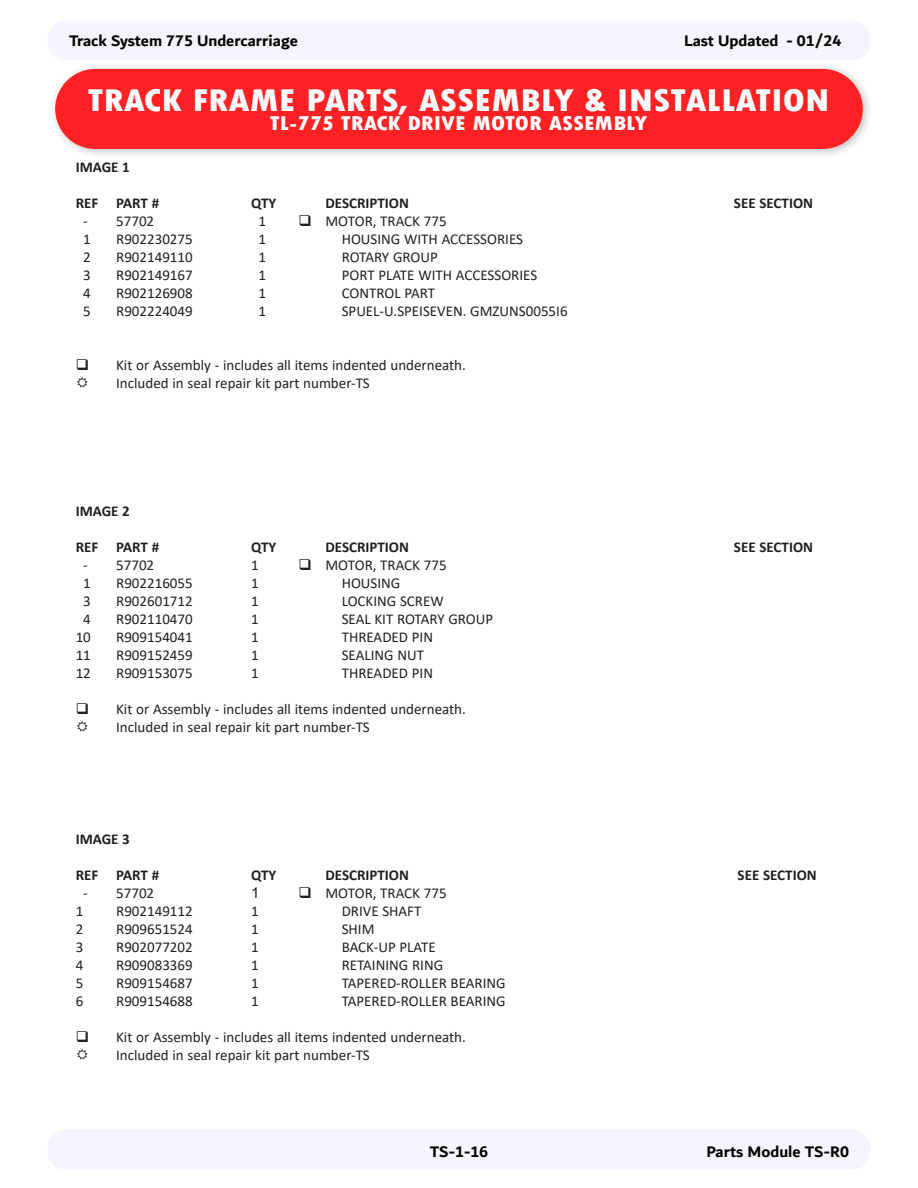
<style>
.page{position:relative;width:918px;height:1188px;background:#fff}
.page>*{position:absolute;margin:0;border:0;box-sizing:border-box;transform-origin:0 0}
.Heading_-_Parts_List{font:800 condensed 33px "Tw Cen";color:#fff;scale:1.2 1}
.Heading_-_Parts_List-2{font:800 condensed 21px "Tw Cen";color:#fff;scale:1.2 1}
.t1{font:700 16.5px "Dubai";color:#040503}
.t2{font:15px "Calibri";color:#231f20}
.t3{font:700 15px "Calibri";color:#231f20}
.t4{font:15px "Arial";color:#231f20}
</style>
<div class="page">
<div style="left:48px;top:21px;width:822px;height:39px;background:#f6f5ff;border-radius:18px"></div>
<div style="left:48px;top:1130px;width:822px;height:40px;background:#f6f5ff;border-radius:18px"></div>
<div style="left:49px;top:63px;width:824px;height:96px;background:#231f20;opacity:.28"></div>
<div style="left:55px;top:69px;width:808px;height:80px;background:#ff2124;border-radius:40px"></div>
<p class="t1" style="left:69px;top:31px;width:230px">Track System 775 Undercarriage</p>
<p class="t1" style="left:684px;top:31px;width:159px">Last Updated - 01/24</p>
<p class="Heading_-_Parts_List" style="left:88px;top:80px;width:620px">TRACK FRAME PARTS, ASSEMBLY &amp; INSTALLATION</p>
<p class="Heading_-_Parts_List-2" style="left:270px;top:111px;width:316px">TL-775 TRACK DRIVE MOTOR ASSEMBLY</p>
<p class="t3" style="left:76px;top:157px;width:56px">IMAGE 1</p>
<p class="t3" style="left:76px;top:193px;width:85px">REF PART #</p>
<p class="t3" style="left:251px;top:193px;width:27px">QTY</p>
<p class="t3" style="left:326px;top:193px;width:85px">DESCRIPTION</p>
<p class="t3" style="left:734px;top:193px;width:81px">SEE SECTION</p>
<p class="t2" style="left:83px;top:211px;width:73px">- 57702</p>
<p class="t2" style="left:259px;top:211px;width:9px">1</p>
<p class="t2" style="left:298px;top:211px;width:150px">❑ MOTOR, TRACK 775</p>
<p class="t2" style="left:83px;top:229px;width:9px">1</p>
<p class="t2" style="left:116px;top:229px;width:78px">R902230275</p>
<p class="t2" style="left:259px;top:229px;width:9px">1</p>
<p class="t2" style="left:342px;top:229px;width:183px">HOUSING WITH ACCESSORIES</p>
<p class="t2" style="left:83px;top:247px;width:9px">2</p>
<p class="t2" style="left:116px;top:247px;width:78px">R902149110</p>
<p class="t2" style="left:259px;top:247px;width:9px">1</p>
<p class="t2" style="left:342px;top:247px;width:98px">ROTARY GROUP</p>
<p class="t2" style="left:83px;top:265px;width:9px">3</p>
<p class="t2" style="left:116px;top:265px;width:78px">R902149167</p>
<p class="t2" style="left:259px;top:265px;width:9px">1</p>
<p class="t2" style="left:342px;top:265px;width:197px">PORT PLATE WITH ACCESSORIES</p>
<p class="t2" style="left:83px;top:283px;width:9px">4</p>
<p class="t2" style="left:116px;top:283px;width:78px">R902126908</p>
<p class="t2" style="left:259px;top:283px;width:9px">1</p>
<p class="t2" style="left:342px;top:283px;width:95px">CONTROL PART</p>
<p class="t2" style="left:83px;top:301px;width:9px">5</p>
<p class="t2" style="left:116px;top:301px;width:78px">R902224049</p>
<p class="t2" style="left:259px;top:301px;width:9px">1</p>
<p class="t2" style="left:342px;top:301px;width:227px">SPUEL-U.SPEISEVEN. GMZUNS0055I6</p>
<p class="t2" style="left:76px;top:355px;width:392px">❑ Kit or Assembly - includes all items indented underneath.</p>
<p class="t2" style="left:116px;top:373px;width:255px">Included in seal repair kit part number-TS</p>
<p class="t3" style="left:76px;top:500px;width:56px">IMAGE 2</p>
<p class="t3" style="left:76px;top:536px;width:85px">REF PART #</p>
<p class="t3" style="left:251px;top:536px;width:27px">QTY</p>
<p class="t3" style="left:326px;top:536px;width:85px">DESCRIPTION</p>
<p class="t3" style="left:734px;top:536px;width:81px">SEE SECTION</p>
<p class="t2" style="left:83px;top:555px;width:73px">- 57702</p>
<p class="t2" style="left:251px;top:555px;width:9px">1</p>
<p class="t2" style="left:298px;top:555px;width:150px">❑ MOTOR, TRACK 775</p>
<p class="t2" style="left:83px;top:573px;width:9px">1</p>
<p class="t2" style="left:116px;top:573px;width:78px">R902216055</p>
<p class="t2" style="left:251px;top:573px;width:9px">1</p>
<p class="t2" style="left:342px;top:573px;width:60px">HOUSING</p>
<p class="t2" style="left:83px;top:591px;width:9px">3</p>
<p class="t2" style="left:116px;top:591px;width:78px">R902601712</p>
<p class="t2" style="left:251px;top:591px;width:9px">1</p>
<p class="t2" style="left:342px;top:591px;width:104px">LOCKING SCREW</p>
<p class="t2" style="left:83px;top:609px;width:9px">4</p>
<p class="t2" style="left:116px;top:609px;width:78px">R902110470</p>
<p class="t2" style="left:251px;top:609px;width:9px">1</p>
<p class="t2" style="left:342px;top:609px;width:153px">SEAL KIT ROTARY GROUP</p>
<p class="t2" style="left:76px;top:627px;width:17px">10</p>
<p class="t2" style="left:116px;top:627px;width:78px">R909154041</p>
<p class="t2" style="left:251px;top:627px;width:9px">1</p>
<p class="t2" style="left:342px;top:627px;width:93px">THREADED PIN</p>
<p class="t2" style="left:76px;top:645px;width:17px">11</p>
<p class="t2" style="left:116px;top:645px;width:78px">R909152459</p>
<p class="t2" style="left:251px;top:645px;width:9px">1</p>
<p class="t2" style="left:342px;top:645px;width:84px">SEALING NUT</p>
<p class="t2" style="left:76px;top:663px;width:17px">12</p>
<p class="t2" style="left:116px;top:663px;width:78px">R909153075</p>
<p class="t2" style="left:251px;top:663px;width:9px">1</p>
<p class="t2" style="left:342px;top:663px;width:93px">THREADED PIN</p>
<p class="t2" style="left:76px;top:699px;width:392px">❑ Kit or Assembly - includes all items indented underneath.</p>
<p class="t2" style="left:116px;top:717px;width:255px">Included in seal repair kit part number-TS</p>
<p class="t3" style="left:76px;top:829px;width:56px">IMAGE 3</p>
<p class="t3" style="left:76px;top:865px;width:85px">REF PART #</p>
<p class="t3" style="left:251px;top:865px;width:27px">QTY</p>
<p class="t3" style="left:326px;top:865px;width:85px">DESCRIPTION</p>
<p class="t3" style="left:738px;top:865px;width:81px">SEE SECTION</p>
<p class="t2" style="left:83px;top:883px;width:73px">- 57702</p>
<p class="t4" style="left:251px;top:883px;width:10px">1</p>
<p class="t2" style="left:298px;top:883px;width:150px">❑ MOTOR, TRACK 775</p>
<p class="t2" style="left:76px;top:901px;width:9px">1</p>
<p class="t2" style="left:116px;top:901px;width:78px">R902149112</p>
<p class="t2" style="left:251px;top:901px;width:9px">1</p>
<p class="t2" style="left:342px;top:901px;width:81px">DRIVE SHAFT</p>
<p class="t2" style="left:76px;top:919px;width:9px">2</p>
<p class="t2" style="left:116px;top:919px;width:78px">R909651524</p>
<p class="t2" style="left:251px;top:919px;width:9px">1</p>
<p class="t2" style="left:342px;top:919px;width:34px">SHIM</p>
<p class="t2" style="left:76px;top:937px;width:9px">3</p>
<p class="t2" style="left:116px;top:937px;width:78px">R902077202</p>
<p class="t2" style="left:251px;top:937px;width:9px">1</p>
<p class="t2" style="left:342px;top:937px;width:96px">BACK-UP PLATE</p>
<p class="t2" style="left:76px;top:955px;width:9px">4</p>
<p class="t2" style="left:116px;top:955px;width:78px">R909083369</p>
<p class="t2" style="left:251px;top:955px;width:9px">1</p>
<p class="t2" style="left:342px;top:955px;width:103px">RETAINING RING</p>
<p class="t2" style="left:76px;top:973px;width:9px">5</p>
<p class="t2" style="left:116px;top:973px;width:78px">R909154687</p>
<p class="t2" style="left:251px;top:973px;width:9px">1</p>
<p class="t2" style="left:342px;top:973px;width:166px">TAPERED-ROLLER BEARING</p>
<p class="t2" style="left:76px;top:991px;width:9px">6</p>
<p class="t2" style="left:116px;top:991px;width:78px">R909154688</p>
<p class="t2" style="left:251px;top:991px;width:9px">1</p>
<p class="t2" style="left:342px;top:991px;width:166px">TAPERED-ROLLER BEARING</p>
<p class="t2" style="left:76px;top:1027px;width:392px">❑ Kit or Assembly - includes all items indented underneath.</p>
<p class="t2" style="left:116px;top:1045px;width:255px">Included in seal repair kit part number-TS</p>
<p class="t1" style="left:430px;top:1141px;width:60px">TS-1-16</p>
<p class="t1" style="left:706px;top:1141px;width:144px">Parts Module TS-R0</p>
</div>
